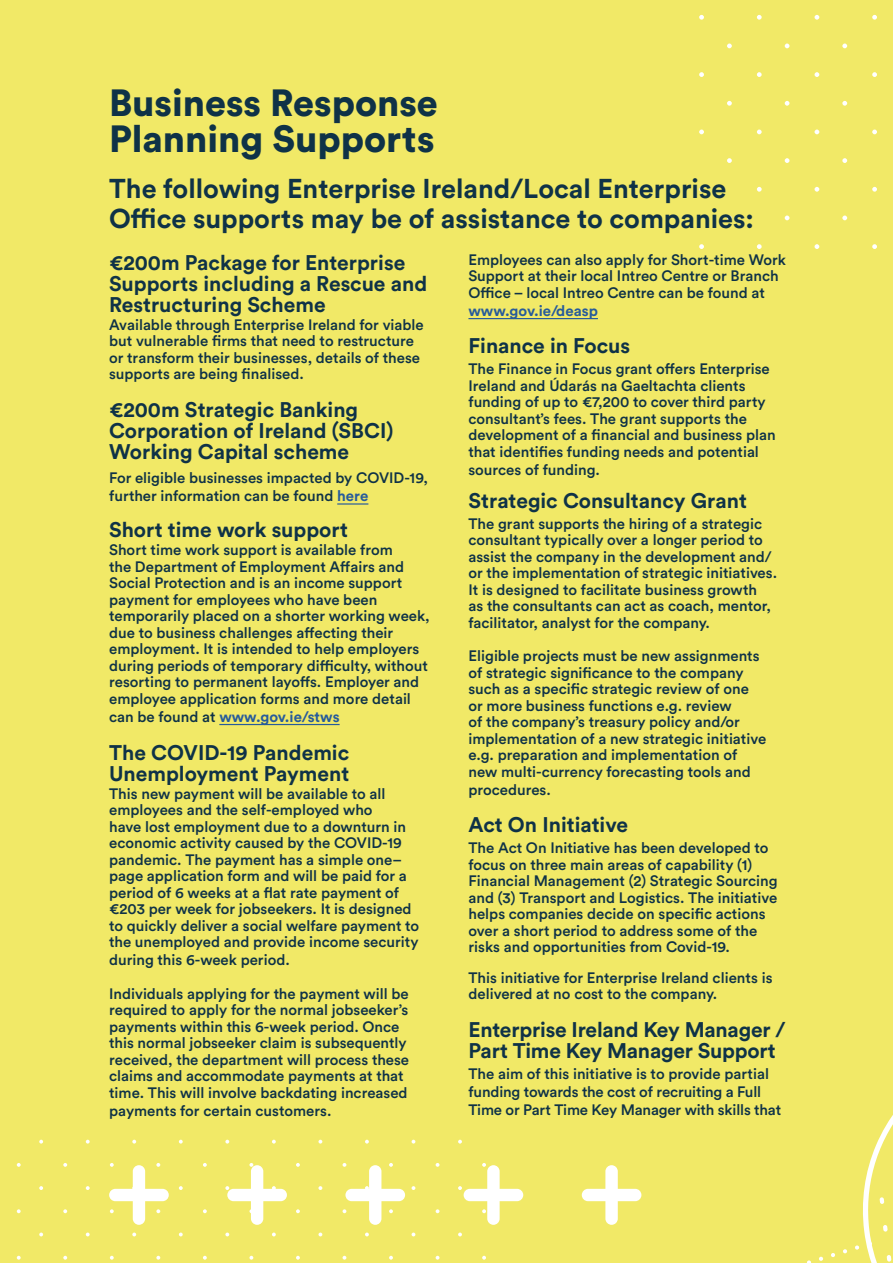
<style>
.page{position:relative;width:893px;height:1263px;background:#f1e967}
.page>*{position:absolute;margin:0;border:0;box-sizing:border-box;transform-origin:0 0}
.t1{font:900 37.5px/36px "Circular Std";color:#0f3247}
.t2{font:700 27px/30px "Circular Std";color:#0f3247}
.t3{font:700 21px/21px "Circular Std";color:#0f3247}
.t4{font:500 15px/16.5px "Circular Std";color:#0f3247}
.t5{font:700 15px "Circular Std";color:#275b9b}
.s1{font-weight:700;color:#275b9b}
.s2{font-weight:500;color:#0f3247}
</style>
<div class="page">
<svg style="left:39px;top:1140px;width:4px;height:3px"></svg>
<svg style="left:86px;top:1140px;width:4px;height:3px"></svg>
<svg style="left:132px;top:1140px;width:4px;height:3px"></svg>
<svg style="left:179px;top:1140px;width:4px;height:3px"></svg>
<svg style="left:225px;top:1140px;width:4px;height:3px"></svg>
<svg style="left:272px;top:1140px;width:4px;height:3px"></svg>
<svg style="left:318px;top:1140px;width:4px;height:3px"></svg>
<svg style="left:365px;top:1140px;width:4px;height:3px"></svg>
<svg style="left:17px;top:1163px;width:4px;height:4px"></svg>
<svg style="left:63px;top:1163px;width:4px;height:4px"></svg>
<svg style="left:39px;top:1186px;width:4px;height:4px"></svg>
<svg style="left:86px;top:1186px;width:4px;height:4px"></svg>
<svg style="left:17px;top:1209px;width:4px;height:4px"></svg>
<svg style="left:63px;top:1209px;width:4px;height:4px"></svg>
<svg style="left:39px;top:1232px;width:4px;height:4px"></svg>
<svg style="left:86px;top:1232px;width:4px;height:4px"></svg>
<svg style="left:17px;top:1256px;width:4px;height:4px"></svg>
<svg style="left:63px;top:1256px;width:4px;height:4px"></svg>
<svg style="left:412px;top:1115px;width:481px;height:148px"></svg>
<svg style="left:699px;top:15px;width:178px;height:5px"></svg>
<svg style="left:727px;top:44px;width:121px;height:4px"></svg>
<svg style="left:699px;top:72px;width:178px;height:5px"></svg>
<svg style="left:727px;top:101px;width:121px;height:5px"></svg>
<svg style="left:699px;top:130px;width:178px;height:4px"></svg>
<svg style="left:727px;top:158px;width:121px;height:5px"></svg>
<svg style="left:699px;top:187px;width:178px;height:5px"></svg>
<svg style="left:727px;top:216px;width:121px;height:4px"></svg>
<svg style="left:699px;top:244px;width:178px;height:5px"></svg>
<svg style="left:109px;top:1165px;width:532px;height:98px"></svg>
<hr style="left:337px;top:503px;width:31px;height:2px;background:#275b9b">
<hr style="left:219px;top:724px;width:121px;height:1px;background:#275b9b">
<hr style="left:468px;top:318px;width:130px;height:1px;background:#275b9b">
<h1 class="t1" style="left:109px;top:84px;width:330px">Business Response<br>Planning Supports</h1>
<h2 class="t2" style="left:109px;top:173px;width:646px">The following Enterprise Ireland/Local Enterprise<br>Office supports may be of assistance to companies:</h2>
<h3 class="t3" style="left:109px;top:251px;width:320px">€200m Package for Enterprise<br>Supports including a Rescue and<br>Restructuring Scheme</h3>
<p class="t4" style="left:109px;top:316px;width:316px">Available through Enterprise Ireland for viable but vulnerable firms that need to restructure or transform their businesses, details of these supports are being finalised.</p>
<h3 class="t3" style="left:109px;top:399px;width:286px">€200m Strategic Banking<br>Corporation of Ireland (SBCI)<br>Working Capital scheme</h3>
<p class="t4" style="left:109px;top:468px;width:320px;line-height:18px">For eligible businesses impacted by COVID-19, further information can be found <span class="s1">here</span></p>
<h3 class="t3" style="left:109px;top:519px;width:240px">Short time work support</h3>
<p class="t4" style="left:109px;top:541px;width:322px">Short time work support is available from<br>the Department of Employment Affairs and Social Protection and is an income support payment for employees who have been temporarily placed on a shorter working week, due to business challenges affecting their employment. It is intended to help employers during periods of temporary difficulty, without resorting to permanent layoffs. Employer and employee application forms and more detail</p>
<p class="t5" style="left:109px;top:707px;width:232px"><span class="s2">can be found at</span> www.gov.ie/stws</p>
<h3 class="t3" style="left:109px;top:741px;width:242px">The COVID-19 Pandemic<br>Unemployment Payment</h3>
<p class="t4" style="left:109px;top:785px;width:312px">This new payment will be available to all employees and the self-employed who<br>have lost employment due to a downturn in economic activity caused by the COVID-19 pandemic. The payment has a simple one– page application form and will be paid for a period of 6 weeks at a flat rate payment of €203 per week for jobseekers. It is designed to quickly deliver a social welfare payment to the unemployed and provide income security</p>
<p class="t4" style="left:109px;top:951px;width:182px">during this 6-week period.</p>
<p class="t4" style="left:109px;top:985px;width:302px">Individuals applying for the payment will be required to apply for the normal jobseeker’s payments within this 6-week period. Once this normal jobseeker claim is subsequently received, the department will process these claims and accommodate payments at that time. This will involve backdating increased</p>
<p class="t4" style="left:109px;top:1102px;width:224px">payments for certain customers.</p>
<p class="t4" style="left:468px;top:251px;width:319px">Employees can also apply for Short-time Work<br>Support at their local Intreo Centre or Branch<br>Office – local Intreo Centre can be found at</p>
<p class="t5" style="left:468px;top:301px;width:131px">www.gov.ie/deasp</p>
<h3 class="t3" style="left:468px;top:335px;width:163px">Finance in Focus</h3>
<p class="t4" style="left:468px;top:360px;width:309px">The Finance in Focus grant offers Enterprise Ireland and Údarás na Gaeltachta clients funding of up to €7,200 to cover third party consultant’s fees. The grant supports the development of a financial and business plan that identifies funding needs and potential</p>
<p class="t4" style="left:468px;top:461px;width:133px">sources of funding.</p>
<h3 class="t3" style="left:468px;top:489px;width:280px">Strategic Consultancy Grant</h3>
<p class="t4" style="left:468px;top:515px;width:310px">The grant supports the hiring of a strategic consultant typically over a longer period to assist the company in the development and/ or the implementation of strategic initiatives.<br>It is designed to facilitate business growth<br>as the consultants can act as coach, mentor, facilitator, analyst for the company.</p>
<p class="t4" style="left:468px;top:647px;width:299px">Eligible projects must be new assignments of strategic significance to the company such as a specific strategic review of one or more business functions e.g. review<br>of the company’s treasury policy and/or implementation of a new strategic initiative e.g. preparation and implementation of new multi-currency forecasting tools and</p>
<p class="t4" style="left:468px;top:781px;width:84px">procedures.</p>
<h3 class="t3" style="left:468px;top:814px;width:161px">Act On Initiative</h3>
<p class="t4" style="left:468px;top:839px;width:311px">The Act On Initiative has been developed to focus on three main areas of capability (1)<br>Financial Management (2) Strategic Sourcing and (3) Transport and Logistics. The initiative helps companies decide on specific actions over a short period to address some of the risks and opportunities from Covid-19.</p>
<p class="t4" style="left:468px;top:969px;width:306px">This initiative for Enterprise Ireland clients is delivered at no cost to the company.</p>
<h3 class="t3" style="left:468px;top:1019px;width:318px">Enterprise Ireland Key Manager /<br>Part Time Key Manager Support</h3>
<p class="t4" style="left:468px;top:1065px;width:314px;line-height:18px">The aim of this initiative is to provide partial funding towards the cost of recruiting a Full<br>Time or Part Time Key Manager with skills that</p>
</div>
